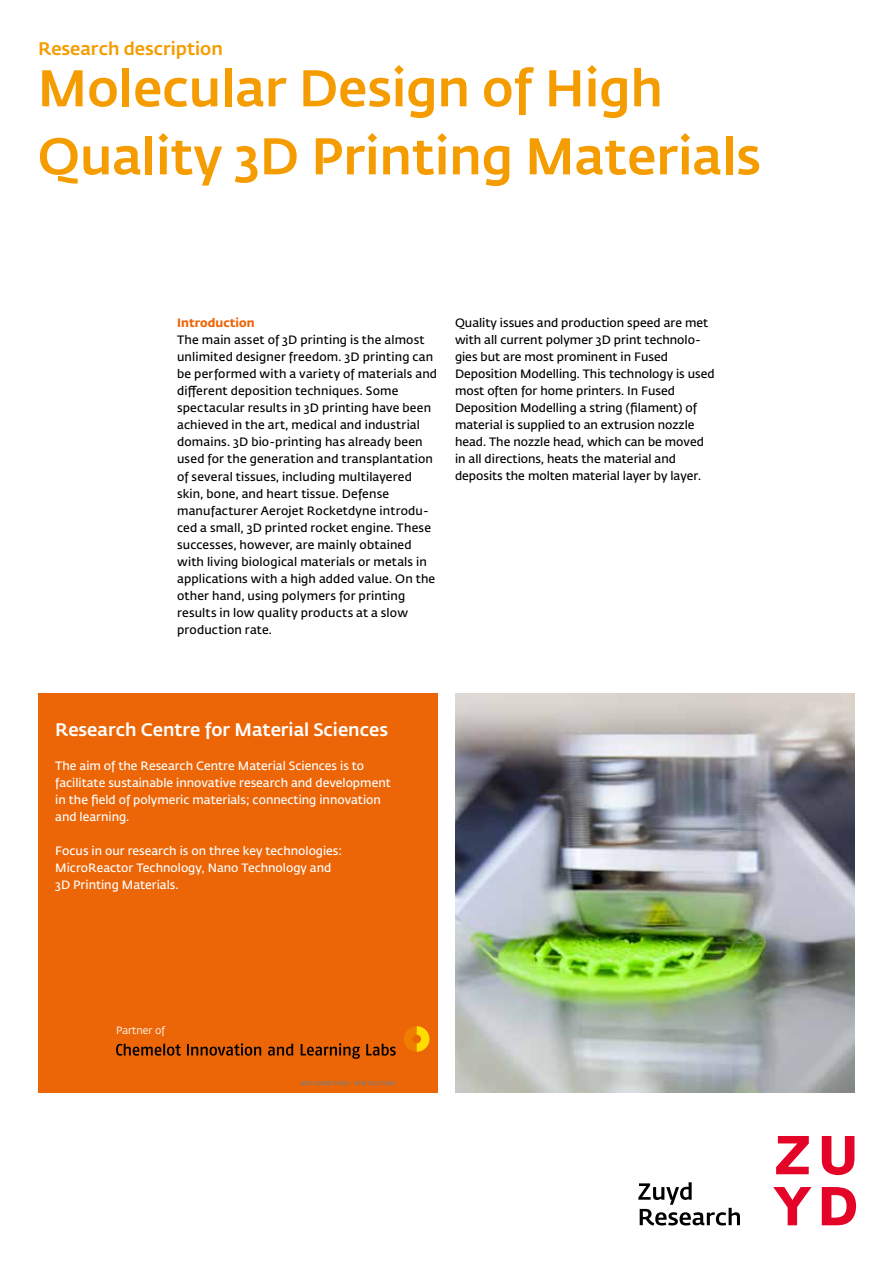
<style>
.page{position:relative;width:893px;height:1263px;background:#fff}
.page>*{position:absolute;margin:0;border:0;box-sizing:border-box;transform-origin:0 0}
.t1{font:500 51px/68.1px "Fedra Sans Std";color:#f59c00}
.t2{font:500 18px "Fedra Sans Std";color:#fff}
.t3{font:500 18px "Fedra Sans Std";color:#f59c00}
.t4{font:600 12px/17px "Fedra Sans Std";letter-spacing:.01em;color:#000}
.t5{font:600 12px/17px "Fedra Sans Std";color:#fff}
.t6{font:700 12px "Fedra Sans Std";color:#ec6608}
.t7{font:10.5px "Fedra Sans Std";color:#fff}
</style>
<div class="page">
<img style="left:455px;top:693px;width:400px;height:400px">
<div style="left:38px;top:693px;width:400px;height:400px;background:#ec6608"></div>
<svg style="left:776px;top:1136px;width:33px;height:38px"></svg>
<svg style="left:822px;top:1136px;width:32px;height:39px"></svg>
<svg style="left:773px;top:1187px;width:38px;height:38px"></svg>
<svg style="left:822px;top:1187px;width:34px;height:38px"></svg>
<svg style="left:638px;top:1182px;width:102px;height:43px"></svg>
<svg style="left:404px;top:1026px;width:25px;height:26px"></svg>
<svg style="left:116px;top:1043px;width:280px;height:16px"></svg>
<svg style="left:301px;top:1081px;width:94px;height:4px"></svg>
<h2 class="t3" style="left:38px;top:38px;width:186px">Research description</h2>
<h1 class="t1" style="left:38px;top:55px;width:725px">Molecular Design of High<br>Quality 3D Printing Materials</h1>
<p class="t6" style="left:177px;top:315px;width:79px">Introduction</p>
<p class="t4" style="left:177px;top:332px;width:261px">The main asset of 3D printing is the almost unlimited designer freedom. 3D printing can be performed with a variety of materials and different deposition techniques. Some spectacular results in 3D printing have been achieved in the art, medical and industrial domains. 3D bio-printing has already been used for the generation and transplantation of several tissues, including multilayered skin, bone, and heart tissue. Defense manufacturer Aerojet Rocketdyne introdu&shy;ced a small, 3D printed rocket engine. These successes, however, are mainly obtained with living biological materials or metals in applications with a high added value. On the other hand, using polymers for printing results in low quality products at a slow production rate.</p>
<p class="t4" style="left:455px;top:315px;width:261px">Quality issues and production speed are met with all current polymer 3D print technolo&shy;gies but are most prominent in Fused Deposition Modelling. This technology is used most often for home printers. In Fused Deposition Modelling a string (filament) of material is supplied to an extrusion nozzle head. The nozzle head, which can be moved in all directions, heats the material and deposits the molten material layer by layer.</p>
<h2 class="t2" style="left:55px;top:718px;width:334px">Research Centre for Material Sciences</h2>
<p class="t5" style="left:55px;top:757px;width:337px">The aim of the Research Centre Material Sciences is to facilitate sustainable innovative research and development in the field of polymeric materials; connecting innovation and learning.</p>
<p class="t5" style="left:55px;top:842px;width:288px">Focus in our research is on three key technologies:<br>MicroReactor Technology, Nano Technology and<br>3D Printing Materials.</p>
<p class="t7" style="left:116px;top:1024px;width:50px">Partner of</p>
</div>
